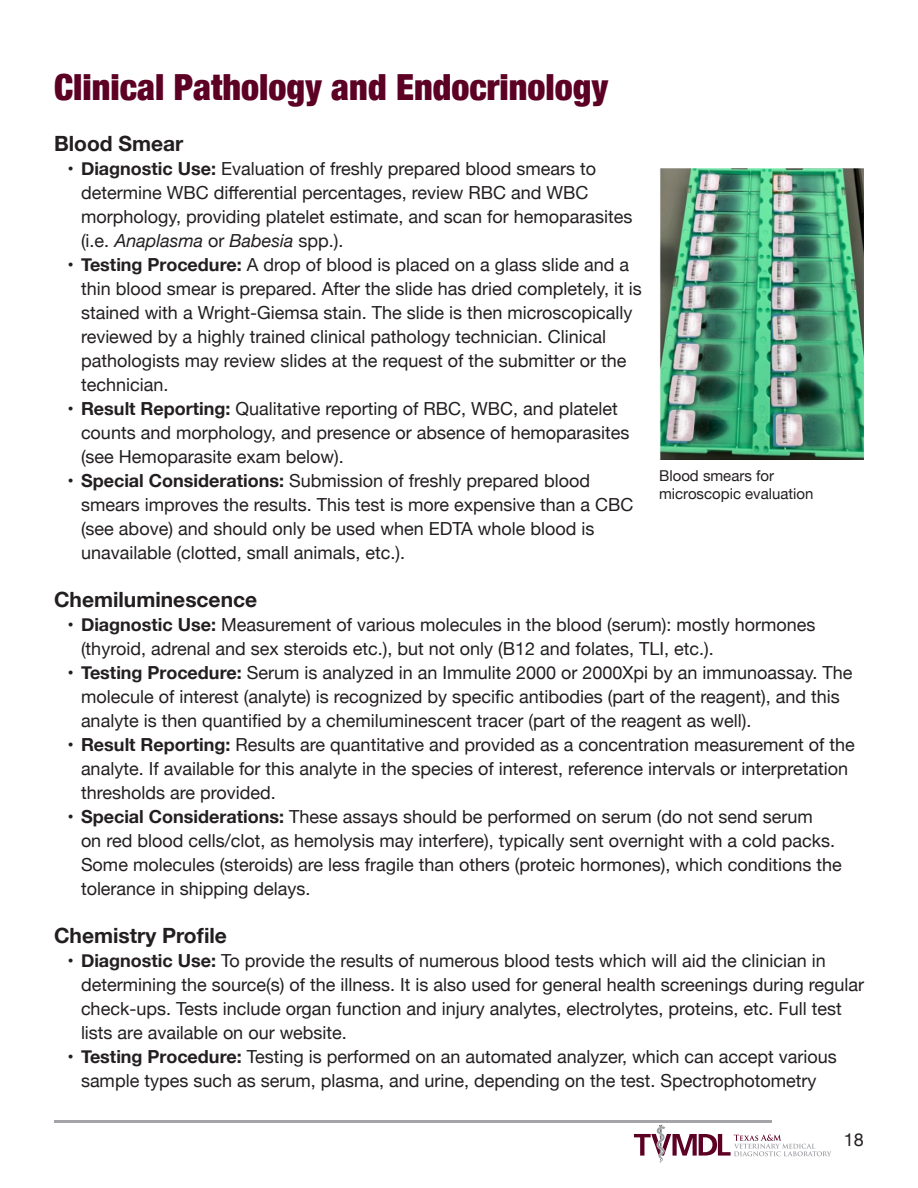
<style>
.page{position:relative;width:918px;height:1188px;background:#fff}
.page>*{position:absolute;margin:0;border:0;box-sizing:border-box;transform-origin:0 0}
.BCOE_Heading{font:900 condensed 36px "Helvetica Neue";color:#5c0024}
.BCOE_Subheading{font:700 21px "Helvetica Neue";color:#231f20}
.t1{font:18px/24px "Helvetica Neue";color:#231f20}
.Captions{font:15px "Helvetica Neue";color:#231f20}
.s1{font-weight:700}
.s2{font-style:italic}
</style>
<div class="page">
<svg style="left:634px;top:1125px;width:198px;height:38px"></svg>
<hr style="left:54px;top:1121px;width:718px;height:2px;background:#a5a4a8">
<img style="left:659px;top:169px;width:205px;height:290px">
<p class="BCOE_Heading" style="left:54px;top:57px;width:556px">Clinical Pathology and Endocrinology</p>
<p class="BCOE_Subheading" style="left:54px;top:127px;width:131px">Blood Smear</p>
<p class="t1" style="left:81px;top:158px;width:553px;text-indent:-14px">• <span class="s1">Diagnostic Use:</span> Evaluation of freshly prepared blood smears to determine WBC differential percentages, review RBC and WBC morphology, providing platelet estimate, and scan for hemoparasites (i. e. <span class="s2">Anaplasma</span> or <span class="s2">Babesia</span> spp.).</p>
<p class="t1" style="left:81px;top:254px;width:562px;text-indent:-14px">• <span class="s1">Testing Procedure:</span> A drop of blood is placed on a glass slide and a thin blood smear is prepared. After the slide has dried completely, it is stained with a Wright-Giemsa stain. The slide is then microscopically reviewed by a highly trained clinical pathology technician. Clinical pathologists may review slides at the request of the submitter or the technician.</p>
<p class="t1" style="left:81px;top:398px;width:550px;text-indent:-14px"><span class="s1">• Result Reporting:</span> Qualitative reporting of RBC, WBC, and platelet counts and morphology, and presence or absence of hemoparasites (see Hemoparasite exam below).</p>
<p class="t1" style="left:81px;top:470px;width:554px;text-indent:-14px">• <span class="s1">Special Considerations:</span> Submission of freshly prepared blood smears improves the results. This test is more expensive than a CBC (see above) and should only be used when EDTA whole blood is unavailable (clotted, small animals, etc.).</p>
<p class="BCOE_Subheading" style="left:54px;top:583px;width:205px">Chemiluminescence</p>
<p class="t1" style="left:81px;top:614px;width:736px;text-indent:-14px">• <span class="s1">Diagnostic Use:</span> Measurement of various molecules in the blood (serum): mostly hormones (thyroid, adrenal and sex steroids etc.), but not only (B12 and folates, TLI, etc.).</p>
<p class="t1" style="left:81px;top:662px;width:773px;text-indent:-14px">• <span class="s1">Testing Procedure:</span> Serum is analyzed in an Immulite 2000 or 2000Xpi by an immunoassay. The molecule of interest (analyte) is recognized by specific antibodies (part of the reagent), and this analyte is then quantified by a chemiluminescent tracer (part of the reagent as well).</p>
<p class="t1" style="left:81px;top:734px;width:775px;text-indent:-14px">• <span class="s1">Result Reporting:</span> Results are quantitative and provided as a concentration measurement of the analyte. If available for this analyte in the species of interest, reference intervals or interpretation thresholds are provided.</p>
<p class="t1" style="left:81px;top:806px;width:762px;text-indent:-14px">• <span class="s1">Special Considerations:</span> These assays should be performed on serum (do not send serum<br>on red blood cells/clot, as hemolysis may interfere), typically sent overnight with a cold packs.<br>Some molecules (steroids) are less fragile than others (proteic hormones), which conditions the tolerance in shipping delays.</p>
<p class="BCOE_Subheading" style="left:54px;top:919px;width:175px">Chemistry Profile</p>
<p class="t1" style="left:81px;top:950px;width:785px;text-indent:-14px">• <span class="s1">Diagnostic Use:</span> To provide the results of numerous blood tests which will aid the clinician in determining the source(s) of the illness. It is also used for general health screenings during regular check-ups. Tests include organ function and injury analytes, electrolytes, proteins, etc. Full test lists are available on our website.</p>
<p class="t1" style="left:68px;top:1046px;width:771px;text-align:center"><span class="s1">• Testing Procedure:</span> Testing is performed on an automated analyzer, which can accept various sample types such as serum, plasma, and urine, depending on the test. Spectrophotometry</p>
<p class="Captions" style="left:659px;top:465px;width:117px">Blood smears for</p>
<p class="Captions" style="left:659px;top:483px;width:156px">microscopic evaluation</p>
<p class="t1" style="left:844px;top:1128px;width:22px">18</p>
</div>
